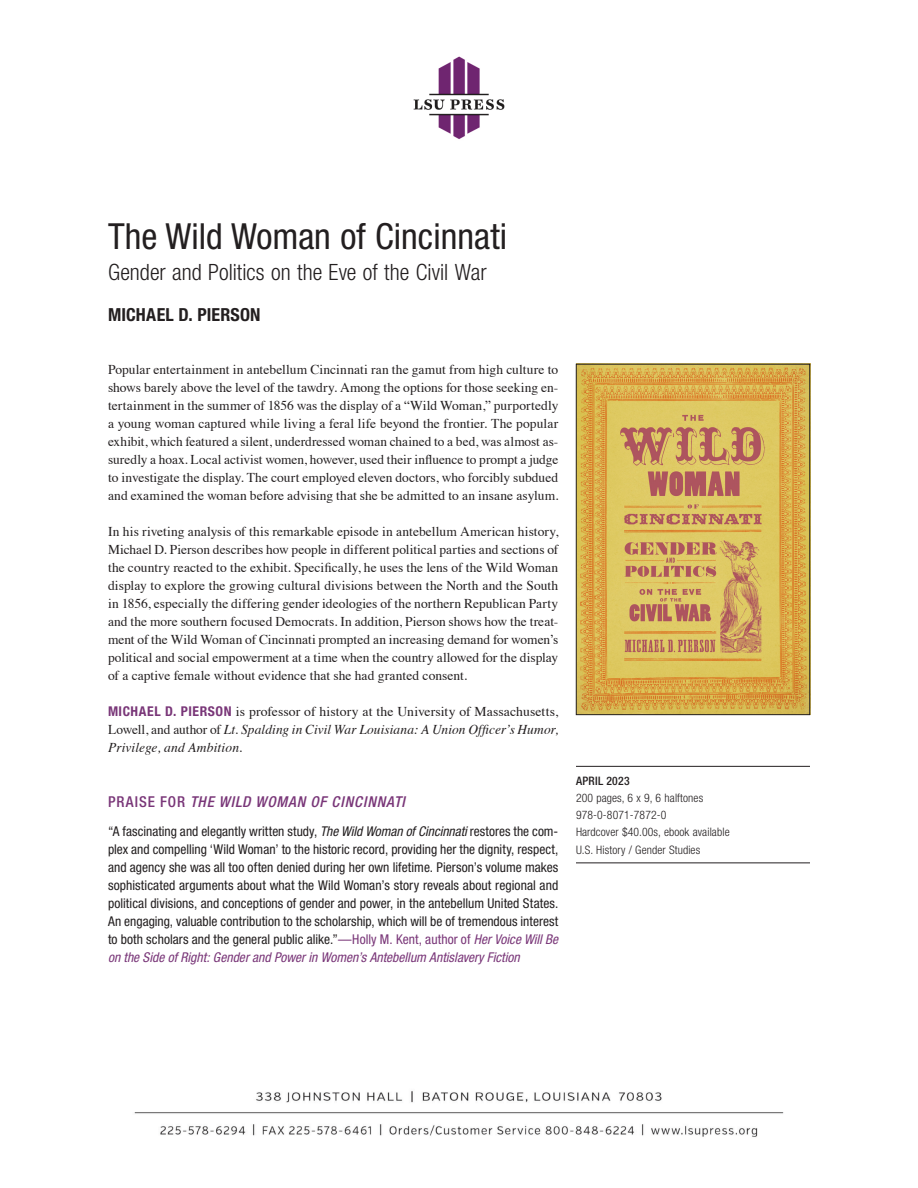
<style>
.page{position:relative;width:918px;height:1188px;background:#fff}
.page>*{position:absolute;margin:0;border:0;box-sizing:border-box;transform-origin:0 0}
.t1{font:condensed 36px "Helvetica Neue";color:#231f20}
.t2{font:300 condensed 22.5px "Helvetica Neue";color:#231f20}
.t3{font:700 condensed 18px "Helvetica Neue";letter-spacing:.01em;color:#231f20}
.t4{font:italic 500 condensed 15px "Helvetica Neue";letter-spacing:.055em;color:#793678}
.t5{font:13.5px/18px "Times";letter-spacing:.005em;color:#231f20;text-align:justify}
.t6{font:condensed 13.5px/18px "Helvetica Neue";letter-spacing:.005em;color:#231f20;text-align:justify}
.t7{font:italic 13.5px/18px "Times";letter-spacing:.005em;color:#231f20;text-align:justify}
.t8{font:300 condensed 11.7px/17.2px "Helvetica Neue";letter-spacing:.01em;color:#231f20}
.t9{font:500 condensed 11.7px "Helvetica Neue";letter-spacing:.025em;color:#231f20}
.s1{font-family:"Helvetica Neue";font-weight:700;font-style:normal;font-stretch:condensed;color:#793678}
.s2{font-style:normal}
.s3{font-style:italic}
.s4{color:#793678}
.s5{font-style:italic;color:#793678}
</style>
<div class="page">
<img style="left:413px;top:56px;width:92px;height:84px">
<img style="left:134px;top:1091px;width:650px;height:46px">
<hr style="left:576px;top:766px;width:234px;height:1px;background:#231f20">
<hr style="left:576px;top:863px;width:234px;height:1px;background:#231f20">
<img style="left:578px;top:366px;width:230px;height:347px">
<div style="left:576px;top:364px;width:234px;height:351px;border:1px solid #231f20"></div>
<h1 class="t1" style="left:108px;top:215px;width:401px">The Wild Woman of Cincinnati</h1>
<h2 class="t2" style="left:108px;top:259px;width:380px">Gender and Politics on the Eve of the Civil War</h2>
<h3 class="t3" style="left:108px;top:303px;width:154px">MICHAEL D. PIERSON</h3>
<p class="t5" style="left:108px;top:359px;width:452px">Popular entertainment in antebellum Cincinnati ran the gamut from high culture to shows barely above the level of the tawdry. Among the options for those seeking en&shy;tertainment in the summer of 1856 was the display of a “Wild Woman,” purportedly a young woman captured while living a feral life beyond the frontier. The popular exhibit, which featured a silent, underdressed woman chained to a bed, was almost as&shy;suredly a hoax. Local activist women, however, used their influence to prompt a judge to investigate the display. The court employed eleven doctors, who forcibly subdued and examined the woman before advising that she be admitted to an insane asylum.</p>
<p class="t5" style="left:108px;top:521px;width:452px">In his riveting analysis of this remarkable episode in antebellum American history, Michael D. Pierson describes how people in different political parties and sections of the country reacted to the exhibit. Specifically, he uses the lens of the Wild Woman display to explore the growing cultural divisions between the North and the South in 1856, especially the differing gender ideologies of the northern Republican Party and the more southern focused Democrats. In addition, Pierson shows how the treat&shy;ment of the Wild Woman of Cincinnati prompted an increasing demand for women’s political and social empowerment at a time when the country allowed for the display of a captive female without evidence that she had granted consent.</p>
<p class="t7" style="left:108px;top:702px;width:452px"><span class="s1">MICHAEL D. PIERSON</span> <span class="s2">is professor of history at the University of Massachusetts, Lowell, and author of</span> Lt. Spalding in Civil War Louisiana: A Union Officer’s Humor, Privilege, and Ambition<span class="s2">.</span></p>
<p class="t4" style="left:108px;top:792px;width:298px"><span class="s2">PR AISE FOR</span> THE WILD WOMAN OF CINCINNATI</p>
<p class="t6" style="left:108px;top:822px;width:452px">“A fascinating and elegantly written study, <span class="s3">The Wild Woman of Cincinnati</span> restores the com&shy;plex and compelling ‘Wild Woman’ to the historic record, providing her the dignity, respect, and agency she was all too often denied during her own lifetime. Pierson’s volume makes sophisticated arguments about what the Wild Woman’s story reveals about regional and political divisions, and conceptions of gender and power, in the antebellum United States.<br>An engaging, valuable contribution to the scholarship, which will be of tremendous interest to both scholars and the general public alike.”<span class="s4">—Holly M. Kent, author of</span> <span class="s5">Her Voice Will Be on the Side of Right: Gender and Power in Women’s Antebellum Antislavery Fiction</span></p>
<p class="t9" style="left:576px;top:773px;width:55px">April 2023</p>
<p class="t8" style="left:576px;top:789px;width:155px">200 pages, 6 x 9, 6 halftones<br>978-0-8071-7872-0<br>Hardcover $40.00s, ebook available<br>U.S. History / Gender Studies</p>
</div>
